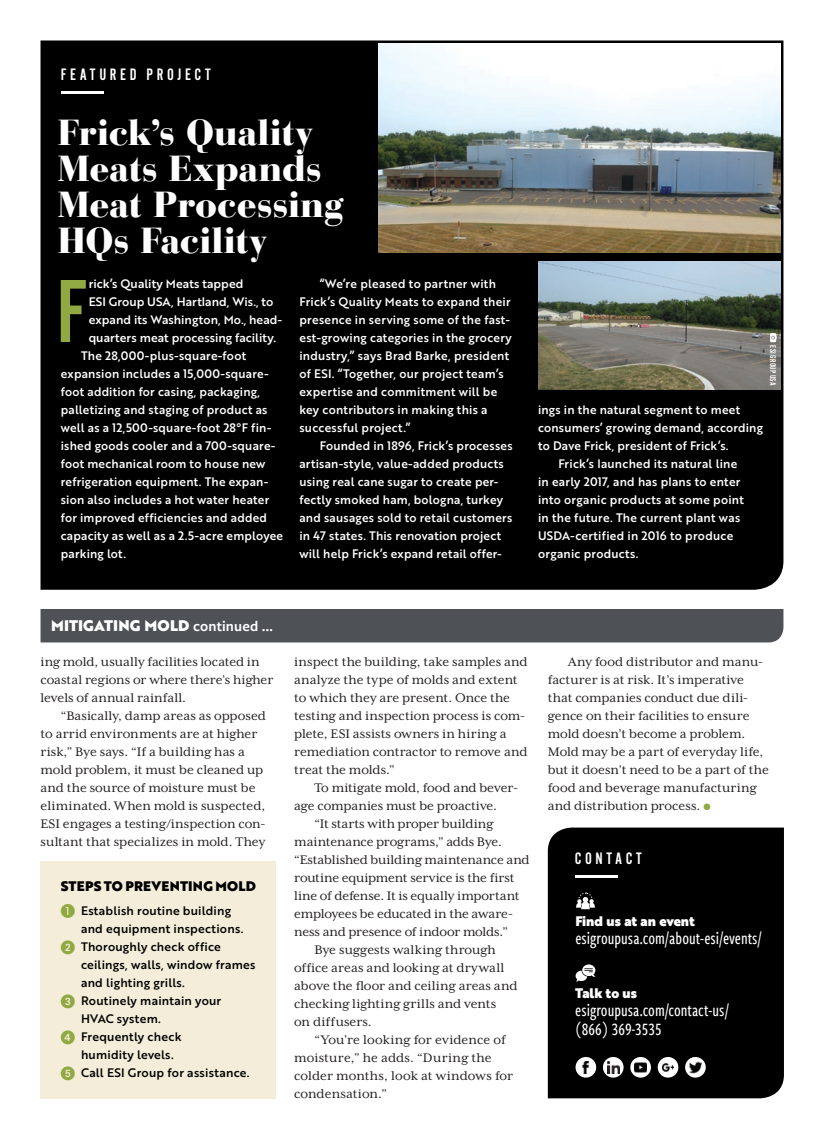
<style>
.page{position:relative;width:824px;height:1134px;background:#fff}
.page>*{position:absolute;margin:0;border:0;box-sizing:border-box;transform-origin:0 0}
.t1{font:93px "Alternate Got No 2 D";color:#91a943}
.t2{font:900 36px/36px "Bauer Bodoni";letter-spacing:-.01em;color:#fff}
.t3{font:500 18px/19.5px "Freight Sans Cmp Pro";color:#fff}
.t4{font:17.25px "Alternate Got No 2 D";letter-spacing:.205em;color:#fff}
.t5{font:15px "Brother 1816 Black";letter-spacing:.015em;color:#fff}
.t6{font:14.25px/18px "Mrs Eaves XL Serif OT";color:#231f20}
.t7{font:14.25px "Mrs Eaves XL Serif OT";letter-spacing:.02em;color:#231f20}
.t8{font:13.5px "Brother 1816 Black";color:#fff}
.t9{font:13.5px "Brother 1816 Black";letter-spacing:.02em;color:#000}
.t10{font:12px/18px "Brother 1816 Medium";letter-spacing:.02em;color:#fff}
.t11{font:12px "Brother 1816 Medium";letter-spacing:.015em;color:#000}
.t12{font:8.7px "Alternate Got No 2 D";letter-spacing:.025em;color:#fff}
.s1{font-family:"Freight Sans Pro";font-weight:600}
.s2{font-family:"European Pi One";font-size:14.25px;color:#91a943}
</style>
<div class="page">
<div style="left:40px;top:40px;width:743px;height:550px;background:#000"></div>
<hr style="left:61px;top:91px;width:43px;height:3px;background:#fff">
<div style="left:40px;top:861px;width:236px;height:237px;background:#f3edd9"></div>
<div style="left:40px;top:609px;width:743px;height:33px;background:#4e5256"></div>
<img style="left:378px;top:44px;width:402px;height:209px">
<img style="left:538px;top:261px;width:242px;height:129px">
<svg style="left:770px;top:333px;width:6px;height:9px"></svg>
<div style="left:548px;top:828px;width:235px;height:270px;background:#000"></div>
<svg style="left:603px;top:1057px;width:20px;height:21px"></svg>
<svg style="left:607px;top:1061px;width:12px;height:12px"></svg>
<div style="left:575px;top:1057px;width:21px;height:21px;background:#fff;border-radius:50%"></div>
<svg style="left:582px;top:1061px;width:7px;height:12px"></svg>
<svg style="left:630px;top:1057px;width:21px;height:21px"></svg>
<svg style="left:634px;top:1061px;width:12px;height:12px"></svg>
<div style="left:657px;top:1057px;width:21px;height:21px;background:#fff;border-radius:50%"></div>
<svg style="left:662px;top:1063px;width:12px;height:9px"></svg>
<div style="left:685px;top:1057px;width:20px;height:21px;background:#fff;border-radius:50%"></div>
<svg style="left:689px;top:1061px;width:12px;height:12px"></svg>
<hr style="left:575px;top:875px;width:43px;height:3px;background:#fff">
<svg style="left:575px;top:892px;width:20px;height:17px"></svg>
<svg style="left:575px;top:964px;width:20px;height:18px"></svg>
<p class="t4" style="left:61px;top:65px;width:151px">FEATURED PROJECT</p>
<h2 class="t2" style="left:58px;top:114px;width:288px">Frick’s Quality<br>Meats Expands<br>Meat Processing<br>HQs Facility</h2>
<h1 class="t1" style="left:57px;top:262px;width:32px">F</h1>
<p class="t10" style="left:89px;top:274px;width:156px">rick’s Quality Meats tapped</p>
<p class="t10" style="left:89px;top:292px;width:186px">ESI Group USA, Hartland, Wis., to</p>
<p class="t10" style="left:89px;top:310px;width:195px">expand its Washington, Mo., head-</p>
<p class="t10" style="left:89px;top:328px;width:189px">quarters meat processing facility.</p>
<p class="t10" style="left:81px;top:346px;width:166px">The 28,000-plus-square-foot</p>
<p class="t10" style="left:61px;top:364px;width:209px">expansion includes a 15,000-square-</p>
<p class="t10" style="left:61px;top:382px;width:201px">foot addition for casing, packaging,</p>
<p class="t10" style="left:61px;top:400px;width:208px">palletizing and staging of product as</p>
<p class="t10" style="left:61px;top:418px;width:212px">well as a 12,500-square-foot 28°F fin-</p>
<p class="t10" style="left:61px;top:436px;width:216px">ished goods cooler and a 700-square-</p>
<p class="t10" style="left:61px;top:454px;width:206px">foot mechanical room to house new</p>
<p class="t10" style="left:61px;top:472px;width:209px">refrigeration equipment. The expan-</p>
<p class="t10" style="left:61px;top:490px;width:210px">sion also includes a hot water heater</p>
<p class="t10" style="left:61px;top:508px;width:208px">for improved efficiencies and added</p>
<p class="t10" style="left:61px;top:526px;width:224px">capacity as well as a 2.5-acre employee</p>
<p class="t10" style="left:61px;top:544px;width:67px">parking lot.</p>
<p class="t10" style="left:299px;top:274px;width:214px;text-indent:20px">“We’re pleased to partner with Frick’s Quality Meats to expand their presence in serving some of the fast&shy;est-growing categories in the grocery industry,” says Brad Barke, president of ESI. “Together, our project team’s expertise and commitment will be key contributors in making this a successful project.”</p>
<p class="t10" style="left:299px;top:436px;width:215px;text-indent:20px">Founded in 1896, Frick’s processes artisan-style, value-added products using real cane sugar to create per&shy;fectly smoked ham, bologna, turkey and sausages sold to retail customers in 47 states. This renovation project will help Frick’s expand retail offer-</p>
<p class="t12" style="left:777px;top:345px;width:41px;rotate:90deg">ESI GROUP USA</p>
<p class="t10" style="left:538px;top:400px;width:204px">ings in the natural segment to meet</p>
<p class="t10" style="left:538px;top:418px;width:226px">consumers’ growing demand, according</p>
<p class="t10" style="left:538px;top:436px;width:192px">to Dave Frick, president of Frick’s.</p>
<p class="t10" style="left:558px;top:454px;width:180px">Frick’s launched its natural line</p>
<p class="t10" style="left:538px;top:472px;width:204px">in early 2017, and has plans to enter</p>
<p class="t10" style="left:538px;top:490px;width:207px">into organic products at some point</p>
<p class="t10" style="left:538px;top:508px;width:204px">in the future. The current plant was</p>
<p class="t10" style="left:538px;top:526px;width:197px">USDA-certified in 2016 to produce</p>
<p class="t10" style="left:538px;top:544px;width:102px">organic products.</p>
<p class="t5" style="left:51px;top:614px;width:223px">MITIGATING MOLD <span class="s1">continued …</span></p>
<p class="t6" style="left:40px;top:653px;width:234px">ing mold, usually facilities located in coastal regions or where there’s higher levels of annual rainfall.</p>
<p class="t6" style="left:40px;top:707px;width:227px;text-indent:20px">“Basically, damp areas as opposed to arrid environments are at higher risk,” Bye says. “If a building has a mold problem, it must be cleaned up and the source of moisture must be eliminated. When mold is suspected, ESI engages a testing/inspection con&shy;sultant that specializes in mold. They</p>
<p class="t9" style="left:61px;top:875px;width:197px">STEPS TO PREVENTING MOLD</p>
<p class="t11" style="left:81px;top:902px;width:151px">Establish routine building</p>
<p class="t11" style="left:81px;top:920px;width:164px">and equipment inspections.</p>
<p class="t11" style="left:61px;top:938px;width:162px"><span class="s2">2</span> Thoroughly check office</p>
<p class="t11" style="left:81px;top:956px;width:176px">ceilings, walls, window frames</p>
<p class="t11" style="left:81px;top:974px;width:105px">and lighting grills.</p>
<p class="t11" style="left:61px;top:992px;width:162px"><span class="s2">3</span> Routinely maintain your</p>
<p class="t11" style="left:81px;top:1010px;width:81px">HVAC system.</p>
<p class="t11" style="left:61px;top:1028px;width:122px"><span class="s2">4</span> Frequently check</p>
<p class="t11" style="left:81px;top:1046px;width:94px">humidity levels.</p>
<p class="t11" style="left:61px;top:1064px;width:190px"><span class="s2">5</span> Call ESI Group for assistance.</p>
<p class="t6" style="left:294px;top:653px;width:235px">inspect the building, take samples and analyze the type of molds and extent to which they are present. Once the testing and inspection process is com&shy;plete, ESI assists owners in hiring a remediation contractor to remove and treat the molds.”</p>
<p class="t6" style="left:314px;top:779px;width:205px">To mitigate mold, food and bever-</p>
<p class="t6" style="left:294px;top:797px;width:204px">age companies must be proactive.</p>
<p class="t6" style="left:314px;top:815px;width:180px">“It starts with proper building</p>
<p class="t6" style="left:294px;top:833px;width:209px">maintenance programs,” adds Bye.</p>
<p class="t6" style="left:294px;top:851px;width:237px">“Established building maintenance and</p>
<p class="t6" style="left:294px;top:869px;width:222px">routine equipment service is the first</p>
<p class="t6" style="left:294px;top:887px;width:227px">line of defense. It is equally important</p>
<p class="t6" style="left:294px;top:905px;width:221px">employees be educated in the aware-</p>
<p class="t6" style="left:294px;top:923px;width:215px">ness and presence of indoor molds.”</p>
<p class="t6" style="left:314px;top:941px;width:183px">Bye suggests walking through</p>
<p class="t6" style="left:294px;top:959px;width:212px">office areas and looking at drywall</p>
<p class="t6" style="left:294px;top:977px;width:225px">above the floor and ceiling areas and</p>
<p class="t6" style="left:294px;top:995px;width:203px">checking lighting grills and vents</p>
<p class="t6" style="left:294px;top:1013px;width:79px">on diffusers.</p>
<p class="t6" style="left:314px;top:1031px;width:193px">“You’re looking for evidence of</p>
<p class="t7" style="left:294px;top:1051px;width:199px">moisture,” he adds. “During the</p>
<p class="t6" style="left:294px;top:1067px;width:220px">colder months, look at windows for</p>
<p class="t6" style="left:294px;top:1085px;width:94px">condensation.”</p>
<p class="t6" style="left:548px;top:653px;width:222px;text-indent:20px">Any food distributor and manu&shy;facturer is at risk. It’s imperative that companies conduct due dili&shy;gence on their facilities to ensure mold doesn’t become a problem.<br>Mold may be a part of everyday life, but it doesn’t need to be a part of the food and beverage manufacturing and distribution process.</p>
<p class="t4" style="left:574px;top:849px;width:69px">CONTACT</p>
<p class="t8" style="left:575px;top:911px;width:121px">Find us at an event</p>
<p class="t3" style="left:575px;top:928px;width:188px">esigroupusa.com/about-esi/events/</p>
<p class="t8" style="left:575px;top:983px;width:63px">Talk to us</p>
<p class="t3" style="left:575px;top:1000px;width:155px">esigroupusa.com/contact-us/ (866) 369-3535</p>
</div>
